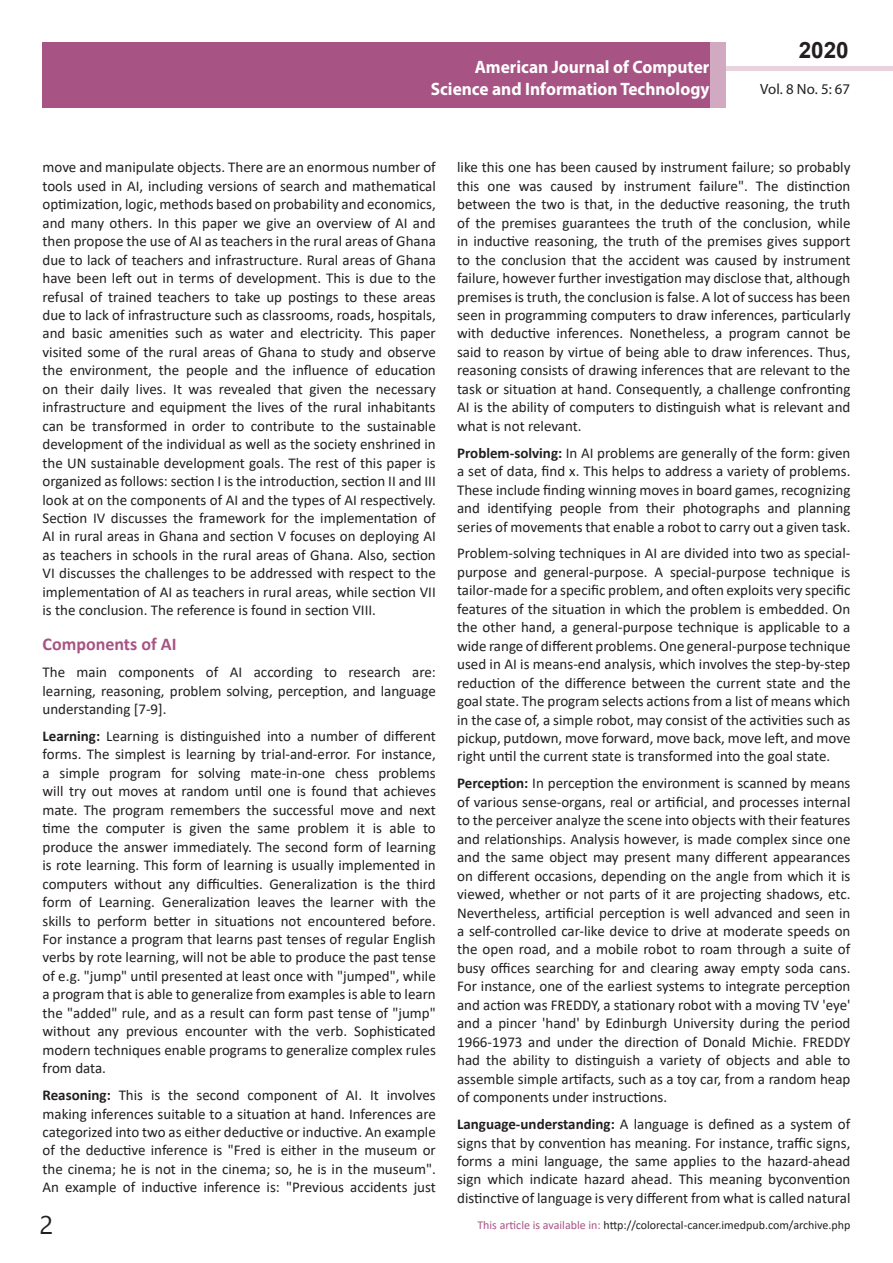
<style>
.page{position:relative;width:893px;height:1263px;background:#fff}
.page>*{position:absolute;margin:0;border:0;box-sizing:border-box;transform-origin:0 0}
.t1{font:25.5px "Nirmala UI";color:#231f20}
.t2{font:700 22.5px "Arial";color:#231f20}
.t3{font:700 18px/21.6px "Myriad Pro";color:#fff;text-align:right;scale:.96 1}
.side-heading{font:700 18px "Calibri";color:#a75484}
.t4{font:15px/18.5px "Calibri";color:#231f20;text-align:justify}
.t5{font:14.85px "Myriad Pro";color:#231f20}
.t6{font:12px "Calibri";color:#231f20}
.s1{font-weight:700}
.s2{color:#a75484}
</style>
<div class="page">
<div style="left:722px;top:66px;width:171px;height:5px;background:#e7d2de"></div>
<div style="left:43px;top:42px;width:682px;height:66px;background:#a75484"></div>
<div style="left:710px;top:42px;width:15px;height:66px;background:#d1a9c1"></div>
<p class="t3" style="left:431px;top:56px;width:292px">American Journal of Computer<br>Science and Information Technology</p>
<h2 class="t2" style="left:799px;top:35px;width:52px">2020</h2>
<p class="t5" style="left:760px;top:80px;width:92px">Vol. 8 No. 5: 67</p>
<p class="t4" style="left:43px;top:158px;width:395px">move and manipulate objects. There are an enormous number of tools used in AI, including versions of search and mathematical optimization, logic, methods based on probability and economics, and many others. In this paper we give an overview of AI and then propose the use of AI as teachers in the rural areas of Ghana due to lack of teachers and infrastructure. Rural areas of Ghana have been left out in terms of development. This is due to the refusal of trained teachers to take up postings to these areas due to lack of infrastructure such as classrooms, roads, hospitals, and basic amenities such as water and electricity. This paper visited some of the rural areas of Ghana to study and observe the environment, the people and the influence of education on their daily lives. It was revealed that given the necessary infrastructure and equipment the lives of the rural inhabitants can be transformed in order to contribute to the sustainable development of the individual as well as the society enshrined in the UN sustainable development goals. The rest of this paper is organized as follows: section I is the introduction, section II and III look at on the components of AI and the types of AI respectively.<br>Section IV discusses the framework for the implementation of AI in rural areas in Ghana and section V focuses on deploying AI as teachers in schools in the rural areas of Ghana. Also, section VI discusses the challenges to be addressed with respect to the implementation of AI as teachers in rural areas, while section VII is the conclusion. The reference is found in section VIII.</p>
<p class="side-heading" style="left:43px;top:631px;width:136px">Components of AI</p>
<p class="t4" style="left:43px;top:662px;width:395px">The main components of AI according to research are: learning, reasoning, problem solving, perception, and language understanding [7-9].</p>
<p class="t4" style="left:43px;top:726px;width:395px"><span class="s1">Learning:</span> Learning is distinguished into a number of different forms. The simplest is learning by trial-and-error. For instance, a simple program for solving mate-in-one chess problems will try out moves at random until one is found that achieves mate. The program remembers the successful move and next time the computer is given the same problem it is able to produce the answer immediately. The second form of learning is rote learning. This form of learning is usually implemented in computers without any difficulties. Generalization is the third form of Learning. Generalization leaves the learner with the skills to perform better in situations not encountered before.<br>For instance a program that learns past tenses of regular English verbs by rote learning, will not be able to produce the past tense of e.g. "jump" until presented at least once with "jumped", while a program that is able to generalize from examples is able to learn the "added" rule, and as a result can form past tense of "jump" without any previous encounter with the verb. Sophisticated modern techniques enable programs to generalize complex rules from data.</p>
<p class="t4" style="left:43px;top:1085px;width:395px"><span class="s1">Reasoning:</span> This is the second component of AI. It involves making inferences suitable to a situation at hand. Inferences are categorized into two as either deductive or inductive. An example of the deductive inference is "Fred is either in the museum or the cinema; he is not in the cinema; so, he is in the museum".<br>An example of inductive inference is: "Previous accidents just</p>
<p class="t4" style="left:457px;top:158px;width:395px">like this one has been caused by instrument failure; so probably this one was caused by instrument failure". The distinction between the two is that, in the deductive reasoning, the truth of the premises guarantees the truth of the conclusion, while in inductive reasoning, the truth of the premises gives support to the conclusion that the accident was caused by instrument failure, however further investigation may disclose that, although premises is truth, the conclusion is false. A lot of success has been seen in programming computers to draw inferences, particularly with deductive inferences. Nonetheless, a program cannot be said to reason by virtue of being able to draw inferences. Thus, reasoning consists of drawing inferences that are relevant to the task or situation at hand. Consequently, a challenge confronting AI is the ability of computers to distinguish what is relevant and what is not relevant.</p>
<p class="t4" style="left:457px;top:443px;width:395px"><span class="s1">Problem-solving:</span> In AI problems are generally of the form: given a set of data, find x. This helps to address a variety of problems.<br>These include finding winning moves in board games, recognizing and identifying people from their photographs and planning series of movements that enable a robot to carry out a given task.</p>
<p class="t4" style="left:457px;top:544px;width:395px">Problem-solving techniques in AI are divided into two as special&shy;purpose and general-purpose. A special-purpose technique is tailor-made for a specific problem, and often exploits very specific features of the situation in which the problem is embedded. On the other hand, a general-purpose technique is applicable to a wide range of different problems. One general-purpose technique used in AI is means-end analysis, which involves the step-by-step reduction of the difference between the current state and the goal state. The program selects actions from a list of means which in the case of, a simple robot, may consist of the activities such as pickup, putdown, move forward, move back, move left, and move right until the current state is transformed into the goal state.</p>
<p class="t4" style="left:457px;top:774px;width:395px"><span class="s1">Perception:</span> In perception the environment is scanned by means of various sense-organs, real or artificial, and processes internal to the perceiver analyze the scene into objects with their features and relationships. Analysis however, is made complex since one and the same object may present many different appearances on different occasions, depending on the angle from which it is viewed, whether or not parts of it are projecting shadows, etc.<br>Nevertheless, artificial perception is well advanced and seen in a self-controlled car-like device to drive at moderate speeds on the open road, and a mobile robot to roam through a suite of busy offices searching for and clearing away empty soda cans.<br>For instance, one of the earliest systems to integrate perception and action was FREDDY, a stationary robot with a moving TV 'eye' and a pincer 'hand' by Edinburgh University during the period 1966-1973 and under the direction of Donald Michie. FREDDY had the ability to distinguish a variety of objects and able to assemble simple artifacts, such as a toy car, from a random heap of components under instructions.</p>
<p class="t4" style="left:457px;top:1114px;width:395px"><span class="s1">Language-understanding:</span> A language is defined as a system of signs that by convention has meaning. For instance, traffic signs, forms a mini language, the same applies to the hazard-ahead sign which indicate hazard ahead. This meaning byconvention distinctive of language is very different from what is called natural</p>
<h1 class="t1" style="left:40px;top:1204px;width:15px">2</h1>
<p class="t6" style="left:477px;top:1217px;width:375px"><span class="s2">This article is available in:</span> http://colorectal-cancer.imedpub.com/archive.php</p>
</div>
